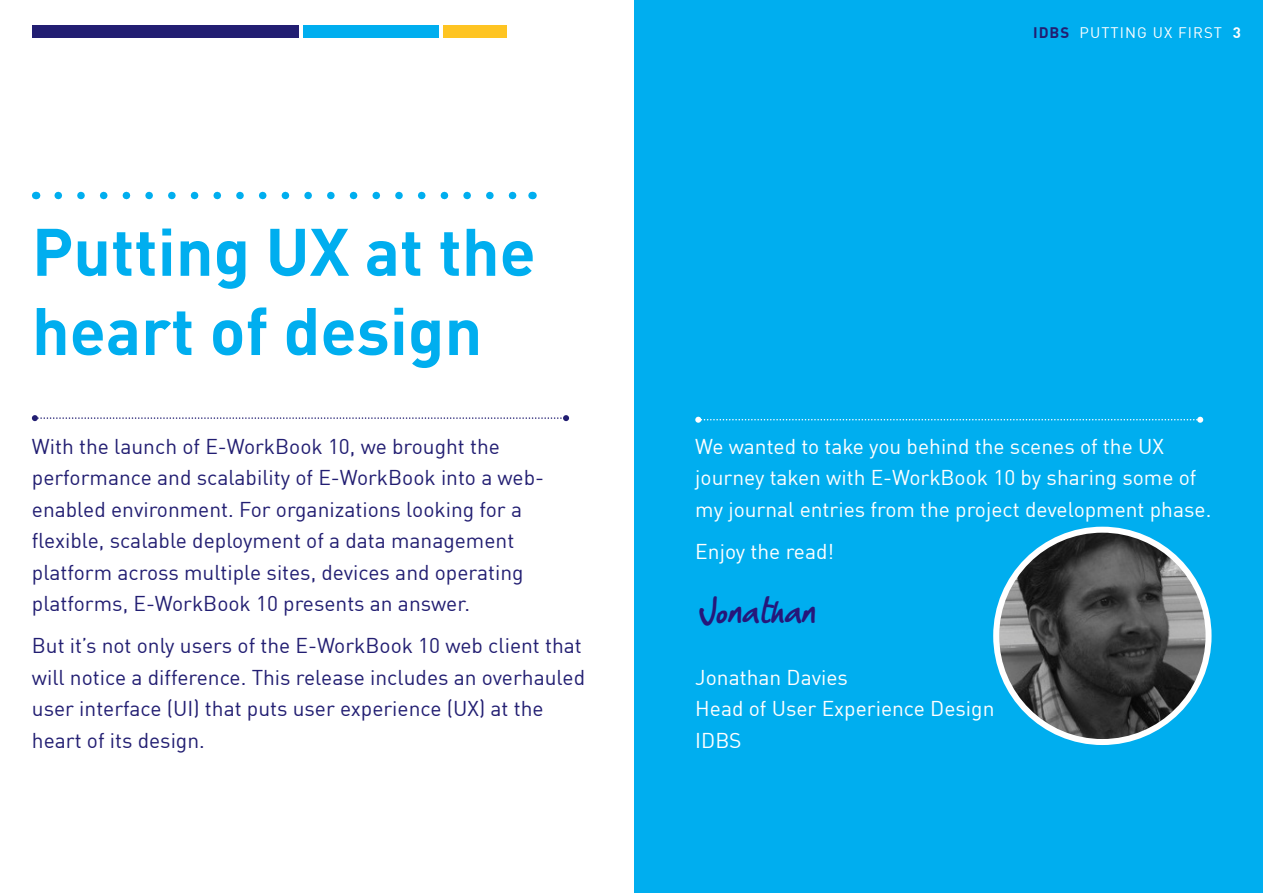
<style>
.page{position:relative;width:1263px;height:893px;background:#fff}
.page>*{position:absolute;margin:0;border:0;box-sizing:border-box;transform-origin:0 0}
.Headings1{font:700 66px/79.2px "DIN Offc";color:#00aeef}
.Body_copy{font:27px "Hz Journey";color:#26177a}
.Body_copy-2{font:21px/31.5px "DIN Offc";color:#221e72}
.Body_copy-3{font:21px/31.5px "DIN Offc";color:#fff}
.t1{font:15px "DIN Offc";letter-spacing:.07em;color:#fff}
.s1{font-weight:700;color:#221e72}
.s2{font-weight:700}
</style>
<div class="page">
<div style="left:634px;top:0;width:629px;height:893px;background:#00aeef"></div>
<div style="left:32px;top:26px;width:267px;height:12px;background:#221e72"></div>
<div style="left:303px;top:26px;width:136px;height:12px;background:#00aeef"></div>
<div style="left:443px;top:26px;width:64px;height:12px;background:#fec422"></div>
<svg style="left:58px;top:192px;width:459px;height:7px"></svg>
<svg style="left:32px;top:415px;width:537px;height:6px"></svg>
<svg style="left:695px;top:417px;width:508px;height:6px"></svg>
<img style="left:996px;top:530px;width:212px;height:212px;border-radius:106px">
<div style="left:993px;top:527px;width:218px;height:218px;border:6px solid #fff;border-radius:50%"></div>
<p class="Headings1" style="left:32px;top:209px;width:505px">Putting UX at the heart of design</p>
<p class="Body_copy-2" style="left:32px;top:430px;width:514px">With the launch of E-WorkBook 10, we brought the performance and scalability of E-WorkBook into a web&shy;enabled environment. For organizations looking for a flexible, scalable deployment of a data management platform across multiple sites, devices and operating platforms, E-WorkBook 10 presents an answer.</p>
<p class="Body_copy-2" style="left:32px;top:630px;width:555px">But it’s not only users of the E-WorkBook 10 web client that will notice a difference. This release includes an overhauled user interface (UI) that puts user experience (UX) at the heart of its design.</p>
<p class="t1" style="left:1033px;top:23px;width:209px"><span class="s1">IDBS</span> PUTTING UX FIRST <span class="s2">3</span></p>
<p class="Body_copy-3" style="left:695px;top:430px;width:518px">We wanted to take you behind the scenes of the UX journey taken with E-WorkBook 10 by sharing some of my journal entries from the project development phase.</p>
<p class="Body_copy-3" style="left:695px;top:535px;width:140px">Enjoy the read!</p>
<p class="Body_copy" style="left:699px;top:597px;width:118px">Jonathan</p>
<p class="Body_copy-3" style="left:695px;top:661px;width:154px">Jonathan Davies</p>
<p class="Body_copy-3" style="left:695px;top:693px;width:301px">Head of User Experience Design</p>
<p class="Body_copy-3" style="left:695px;top:724px;width:48px">IDBS</p>
</div>
